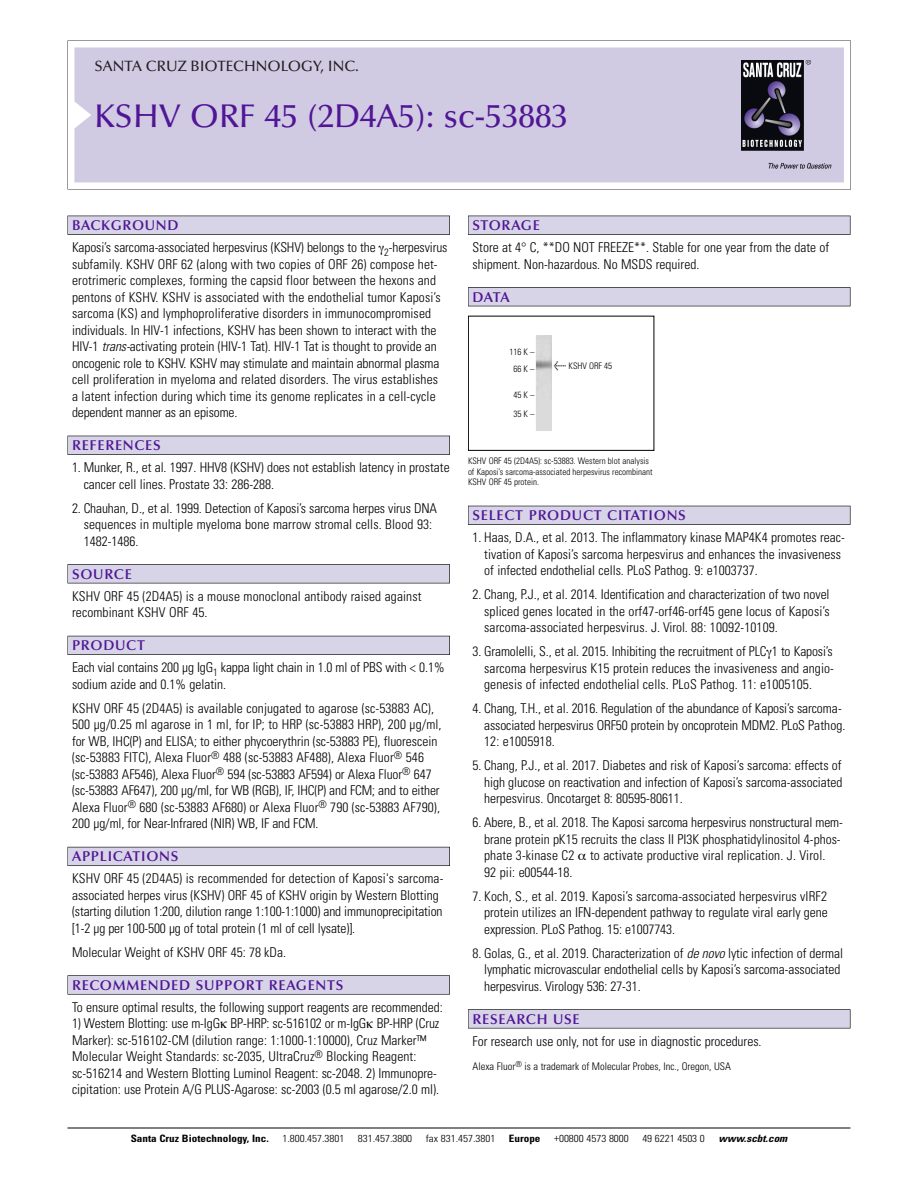
<style>
.page{position:relative;width:918px;height:1188px;background:#fff}
.page>*{position:absolute;margin:0;border:0;box-sizing:border-box;transform-origin:0 0}
.t1{font:500 33px "Optima";color:#511695}
.t2{font:500 15px "Optima";color:#231f20}
.t3{font:600 14.25px "Optima";letter-spacing:.05em;color:#511695}
.t4{font:300 condensed 13.5px/16.5px "Univers";color:#000}
.t5{font:300 condensed 10.5px "Univers";color:#000}
.t6{font:300 condensed 10.2px "Univers";color:#000;scale:1.1 1}
.t7{font:700 condensed 10.2px "Univers";color:#000;scale:1.1 1}
.t8{font:italic 700 condensed 10.2px "Univers";color:#000;scale:1.1 1}
.t9{font:300 condensed 9px/10.5px "Univers";color:#000}
.s1{font-style:italic}
.s2{font-family:"Meta Plus";font-weight:400;font-stretch:normal;font-size:10.5px}
</style>
<div class="page">
<svg style="left:68px;top:40px;width:783px;height:149px"></svg>
<div style="left:74px;top:47px;width:770px;height:135px;background:#d1cae3"></div>
<img style="left:741px;top:60px;width:90px;height:108px">
<div style="left:68px;top:216px;width:382px;height:19px;background:#535256"></div>
<div style="left:68px;top:216px;width:381px;height:18px;background:#d7d4e8"></div>
<div style="left:68px;top:436px;width:382px;height:19px;background:#525156"></div>
<div style="left:68px;top:436px;width:381px;height:18px;background:#d7d4e8"></div>
<div style="left:68px;top:564px;width:382px;height:19px;background:#545357"></div>
<div style="left:68px;top:565px;width:381px;height:18px;background:#d7d4e8"></div>
<div style="left:68px;top:636px;width:382px;height:19px;background:#535259"></div>
<div style="left:68px;top:636px;width:381px;height:18px;background:#d7d4e8"></div>
<div style="left:68px;top:847px;width:382px;height:19px;background:#595860"></div>
<div style="left:68px;top:847px;width:381px;height:18px;background:#d7d4e8"></div>
<svg style="left:68px;top:975px;width:382px;height:20px"></svg>
<div style="left:68px;top:976px;width:381px;height:18px;background:#d7d4e8"></div>
<div style="left:468px;top:216px;width:382px;height:19px;background:#535256"></div>
<div style="left:468px;top:216px;width:382px;height:18px;background:#d7d4e8"></div>
<div style="left:468px;top:287px;width:382px;height:19px;background:#515155"></div>
<div style="left:468px;top:288px;width:382px;height:18px;background:#d7d4e8"></div>
<div style="left:468px;top:506px;width:382px;height:19px;background:#515057"></div>
<div style="left:468px;top:506px;width:382px;height:18px;background:#d7d4e8"></div>
<div style="left:468px;top:1009px;width:382px;height:19px;background:#575659"></div>
<div style="left:468px;top:1010px;width:382px;height:18px;background:#d7d4e8"></div>
<hr style="left:68px;top:1128px;width:782px;height:1px;background:#000">
<div style="left:468px;top:316px;width:186px;height:135px;border:1px solid #000"></div>
<p class="t2" style="left:94px;top:60px;width:266px">SANTA CRUZ BIOTECHNOLOGY, INC.</p>
<p class="t1" style="left:94px;top:102px;width:475px">KSHV ORF 45 (2D4A5): sc-53883</p>
<p class="t3" style="left:72px;top:219px;width:108px">BACKGROUND</p>
<p class="t4" style="left:72px;top:240px;width:377px">Kaposi’s sarcoma-associated herpesvirus (KSHV) belongs to the <sub>2</sub>-herpesvirus subfamily. KSHV ORF 62 (along with two copies of ORF 26) compose het&shy;erotrimeric complexes, forming the capsid floor between the hexons and pentons of KSHV. KSHV is associated with the endothelial tumor Kaposi’s sarcoma (KS) and lymphoproliferative disorders in immunocompromised individuals. In HIV-1 infections, KSHV has been shown to interact with the HIV-1 <span class="s1">trans-</span>activating protein (HIV-1 Tat). HIV-1 Tat is thought to provide an oncogenic role to KSHV. KSHV may stimulate and maintain abnormal plasma cell proliferation in myeloma and related disorders. The virus establishes<br>a latent infection during which time its genome replicates in a cell-cycle dependent manner as an episome.</p>
<p class="t3" style="left:72px;top:439px;width:90px">REFERENCES</p>
<p class="t4" style="left:84px;top:460px;width:367px;text-indent:-12px">1. Munker, R., et al. 1997. HHV8 (KSHV) does not establish latency in prostate cancer cell lines. Prostate 33: 286-288.</p>
<p class="t4" style="left:84px;top:501px;width:355px;text-indent:-12px">2. Chauhan, D., et al. 1999. Detection of Kaposi’s sarcoma herpes virus DNA sequences in multiple myeloma bone marrow stromal cells. Blood 93:<br>1482-1486.</p>
<p class="t3" style="left:72px;top:568px;width:61px">SOURCE</p>
<p class="t4" style="left:72px;top:589px;width:351px">KSHV ORF 45 (2D4A5) is a mouse monoclonal antibody raised against recombinant KSHV ORF 45.</p>
<p class="t3" style="left:72px;top:639px;width:74px">PRODUCT</p>
<p class="t4" style="left:72px;top:661px;width:374px">Each vial contains 200 µg IgG<sub>1</sub> kappa light chain in 1.0 ml of PBS with &lt; 0.1% sodium azide and 0.1% gelatin.</p>
<p class="t4" style="left:72px;top:701px;width:371px">KSHV ORF 45 (2D4A5) is available conjugated to agarose (sc-53883 AC), 500 µg/0.25 ml agarose in 1 ml, for IP; to HRP (sc-53883 HRP), 200 µg/ml, for WB, IHC(P) and ELISA; to either phycoerythrin (sc-53883 PE), fluorescein (sc-53883 FITC), Alexa Fluor<sup>®</sup> 488 (sc-53883 AF488), Alexa Fluor<sup>®</sup> 546 (sc-53883 AF546), Alexa Fluor<sup>®</sup> 594 (sc-53883 AF594) or Alexa Fluor<sup>®</sup> 647 (sc-53883 AF647), 200 µg/ml, for WB (RGB), IF, IHC(P) and FCM; and to either Alexa Fluor<sup>®</sup> 680 (sc-53883 AF680) or Alexa Fluor<sup>®</sup> 790 (sc-53883 AF790), 200 µg/ml, for Near-Infrared (NIR) WB, IF and FCM.</p>
<p class="t3" style="left:72px;top:850px;width:108px">APPLICATIONS</p>
<p class="t4" style="left:72px;top:872px;width:373px">KSHV ORF 45 (2D4A5) is recommended for detection of Kaposi's sarcoma&shy;associated herpes virus (KSHV) ORF 45 of KSHV origin by Western Blotting (starting dilution 1:200, dilution range 1:100-1:1000) and immunoprecipitation [1-2 µg per 100-500 µg of total protein (1 ml of cell lysate)].</p>
<p class="t4" style="left:72px;top:945px;width:216px">Molecular Weight of KSHV ORF 45: 78 kDa.</p>
<p class="t3" style="left:72px;top:979px;width:273px">RECOMMENDED SUPPORT REAGENTS</p>
<p class="t4" style="left:72px;top:1000px;width:372px">To ensure optimal results, the following support reagents are recommended:</p>
<p class="t4" style="left:72px;top:1017px;width:369px">1) Western Blotting: use m-IgG BP-HRP: sc-516102 or m-IgG BP-HRP (Cruz Marker): sc-516102-CM (dilution range: 1:1000-1:10000), Cruz Marker™ Molecular Weight Standards: sc-2035, UltraCruz<sup>®</sup> Blocking Reagent: sc-516214 and Western Blotting Luminol Reagent: sc-2048. 2) Immunopre&shy;cipitation: use Protein A/G PLUS-Agarose: sc-2003 (0.5 ml agarose/2.0 ml).</p>
<p class="t3" style="left:473px;top:219px;width:69px">STORAGE</p>
<p class="t4" style="left:473px;top:240px;width:358px">Store at 4° C, **DO NOT FREEZE**. Stable for one year from the date of shipment. Non-hazardous. No MSDS required.</p>
<p class="t3" style="left:473px;top:291px;width:39px">DATA</p>
<p class="t9" style="left:510px;top:343px;width:26px;line-height:17.7px;text-align:center">116 K –<br>66 K –</p>
<p class="t9" style="left:514px;top:387px;width:22px;line-height:18.5px">45 K –<br>35 K –</p>
<p class="t9" style="left:554px;top:361px;width:60px"><span class="s2">&lt;</span> KSHV ORF 45</p>
<p class="t9" style="left:468px;top:457px;width:186px">KSHV ORF 45 (2D4A5): sc-53883. Western blot analysis of Kaposi’s sarcoma-associated herpesvirus recombinant<br>KSHV ORF 45 protein.</p>
<p class="t3" style="left:473px;top:509px;width:215px">SELECT PRODUCT CITATIONS</p>
<p class="t4" style="left:484px;top:531px;width:362px;text-indent:-12px">1. Haas, D.A., et al. 2013. The inflammatory kinase MAP4K4 promotes reac&shy;tivation of Kaposi’s sarcoma herpesvirus and enhances the invasiveness of infected endothelial cells. PLoS Pathog. 9: e1003737.</p>
<p class="t4" style="left:484px;top:588px;width:347px;text-align:justify;text-indent:-12px">2. Chang, P.J., et al. 2014. Identification and characterization of two novel spliced genes located in the orf47-orf46-orf45 gene locus of Kaposi’s sarcoma-associated herpesvirus. J. Virol. 88: 10092-10109.</p>
<p class="t4" style="left:484px;top:645px;width:351px;text-align:justify;text-indent:-12px">3. Gramolelli, S., et al. 2015. Inhibiting the recruitment of PLC 1 to Kaposi’s sarcoma herpesvirus K15 protein reduces the invasiveness and angio&shy;genesis of infected endothelial cells. PLoS Pathog. 11: e1005105.</p>
<p class="t4" style="left:484px;top:702px;width:363px;text-indent:-12px">4. Chang, T.H., et al. 2016. Regulation of the abundance of Kaposi’s sarcoma&shy;associated herpesvirus ORF50 protein by oncoprotein MDM2. PLoS Pathog.<br>12: e1005918.</p>
<p class="t4" style="left:484px;top:759px;width:360px;text-align:justify;text-indent:-12px">5. Chang, P.J., et al. 2017. Diabetes and risk of Kaposi’s sarcoma: effects of high glucose on reactivation and infection of Kaposi’s sarcoma-associated herpesvirus. Oncotarget 8: 80595-80611.</p>
<p class="t4" style="left:484px;top:816px;width:360px;text-indent:-12px">6. Abere, B., et al. 2018. The Kaposi sarcoma herpesvirus nonstructural mem&shy;brane protein pK15 recruits the class II PI3K phosphatidylinositol 4-phos&shy;phate 3-kinase C2 to activate productive viral replication. J. Virol.<br>92 pii: e00544-18.</p>
<p class="t4" style="left:484px;top:889px;width:345px;text-align:justify;text-indent:-12px">7. Koch, S., et al. 2019. Kaposi’s sarcoma-associated herpesvirus vIRF2 protein utilizes an IFN-dependent pathway to regulate viral early gene expression. PLoS Pathog. 15: e1007743.</p>
<p class="t4" style="left:484px;top:946px;width:360px;text-indent:-12px">8. Golas, G., et al. 2019. Characterization of <span class="s1">de novo</span> lytic infection of dermal lymphatic microvascular endothelial cells by Kaposi’s sarcoma-associated herpesvirus. Virology 536: 27-31.</p>
<p class="t3" style="left:473px;top:1013px;width:109px">RESEARCH USE</p>
<p class="t4" style="left:473px;top:1034px;width:291px">For research use only, not for use in diagnostic procedures.</p>
<p class="t5" style="left:473px;top:1062px;width:260px">Alexa Fluor<sup>®</sup> is a trademark of Molecular Probes, Inc., Oregon, USA</p>
<p class="t7" style="left:131px;top:1135px;width:127px">Santa Cruz Biotechnology, Inc.</p>
<p class="t6" style="left:282px;top:1135px;width:58px">1.800.457.3801</p>
<p class="t6" style="left:358px;top:1135px;width:51px">831.457.3800</p>
<p class="t6" style="left:426px;top:1135px;width:65px">fax 831.457.3801</p>
<p class="t7" style="left:509px;top:1135px;width:30px">Europe</p>
<p class="t6" style="left:554px;top:1135px;width:69px">+00800 4573 8000</p>
<p class="t6" style="left:642px;top:1135px;width:58px">49 6221 4503 0</p>
<p class="t8" style="left:719px;top:1135px;width:66px">www.scbt.com</p>
</div>
